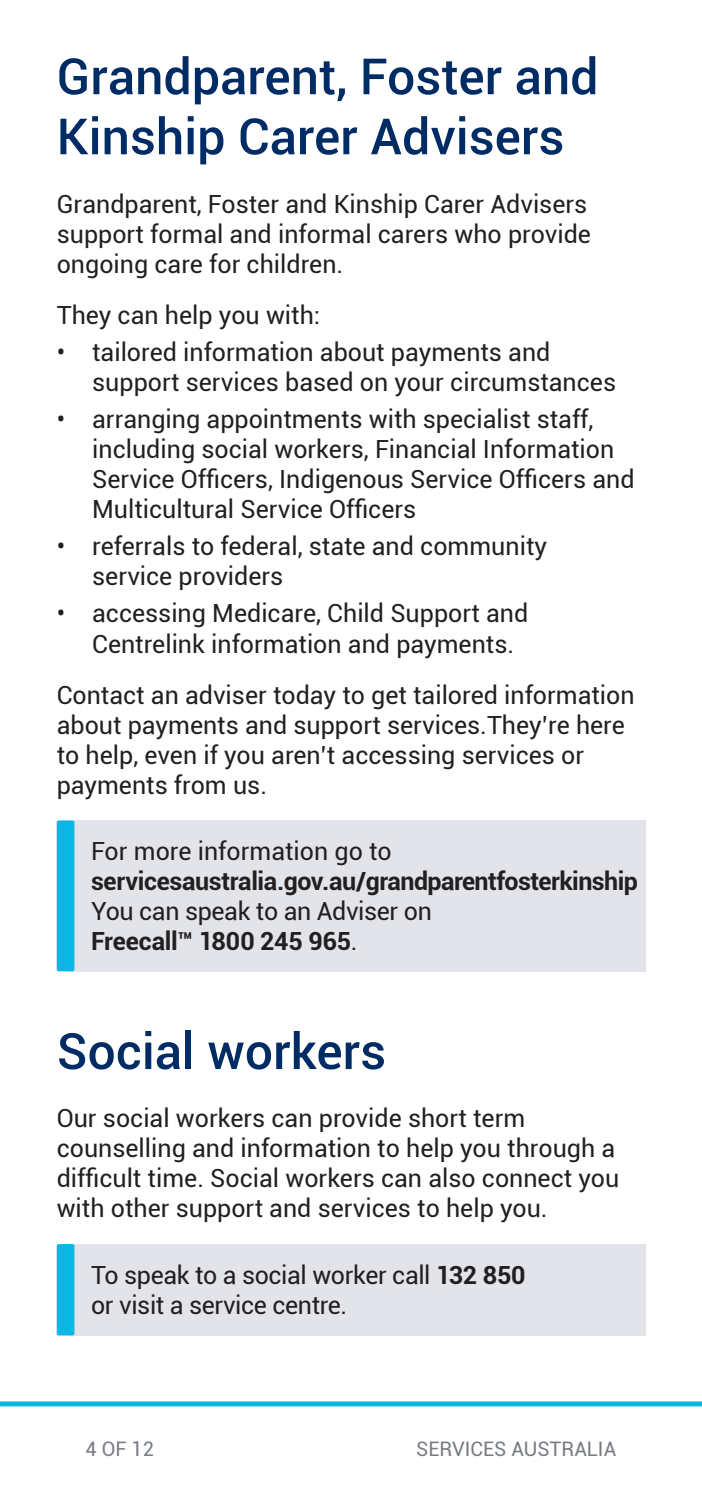
<style>
.page{position:relative;width:702px;height:1489px;background:#fff}
.page>*{position:absolute;margin:0;border:0;box-sizing:border-box;transform-origin:0 0}
.Heading_1{font:500 50px/60px "Roboto";color:#002c65}
.Body_text{font:25px/30px "Roboto";color:#231f20}
.Body{font:700 25px/30px "Roboto";letter-spacing:-.02em;color:#231f20}
.Body-2{font:25px/30px "Roboto";letter-spacing:-.015em;color:#231f20}
.t1{font:20px "Roboto";color:#777b83}
.s1{font-weight:400}
.s2{font-weight:700}
</style>
<div class="page">
<div style="left:70px;top:820px;width:575px;height:151px;background:#e2e4e9"></div>
<div style="left:57px;top:820px;width:17px;height:151px;background:#0cb6e5;border-radius:2px"></div>
<div style="left:70px;top:1243px;width:575px;height:92px;background:#e2e4e9"></div>
<div style="left:57px;top:1243px;width:17px;height:92px;background:#0cb6e5;border-radius:2px"></div>
<div style="left:0;top:1401px;width:702px;height:5px;background:#0cb6e5"></div>
<p class="Heading_1" style="left:57px;top:44px;width:543px">Grandparent, Foster and<br>Kinship Carer Advisers</p>
<p class="Body_text" style="left:57px;top:188px;width:535px">Grandparent, Foster and Kinship Carer Advisers support formal and informal carers who provide ongoing care for children.</p>
<p class="Body_text" style="left:57px;top:299px;width:265px">They can help you with:</p>
<p class="Body_text" style="left:92px;top:336px;width:525px;text-indent:-35px">• tailored information about payments and support services based on your circumstances</p>
<p class="Body_text" style="left:92px;top:403px;width:544px;text-indent:-35px">• arranging appointments with specialist staff, including social workers, Financial Information Service Officers, Indigenous Service Officers and Multicultural Service Officers</p>
<p class="Body_text" style="left:92px;top:530px;width:456px;text-indent:-35px">• referrals to federal, state and community service providers</p>
<p class="Body_text" style="left:92px;top:597px;width:437px;text-indent:-35px">• accessing Medicare, Child Support and<br>Centrelink information and payments.</p>
<p class="Body_text" style="left:57px;top:679px;width:579px">Contact an adviser today to get tailored information about payments and support services.They’re here to help, even if you aren’t accessing services or payments from us.</p>
<p class="Body" style="left:91px;top:835px;width:548px"><span class="s1">For more information go to </span>servicesaustralia.gov.au/grandparentfosterkinship <span class="s1">You can speak to an Adviser on<br></span>Freecall™ 1800 245 965<span class="s1">.</span></p>
<p class="Heading_1" style="left:57px;top:1019px;width:331px">Social workers</p>
<p class="Body_text" style="left:57px;top:1102px;width:564px">Our social workers can provide short term counselling and information to help you through a difficult time. Social workers can also connect you with other support and services to help you.</p>
<p class="Body-2" style="left:91px;top:1259px;width:436px">To speak to a social worker call <span class="s2">132 850 </span>or visit a service centre.</p>
<p class="t1" style="left:85px;top:1434px;width:70px">4 OF 12</p>
<p class="t1" style="left:416px;top:1434px;width:202px">SERVICES AUSTRALIA</p>
</div>
